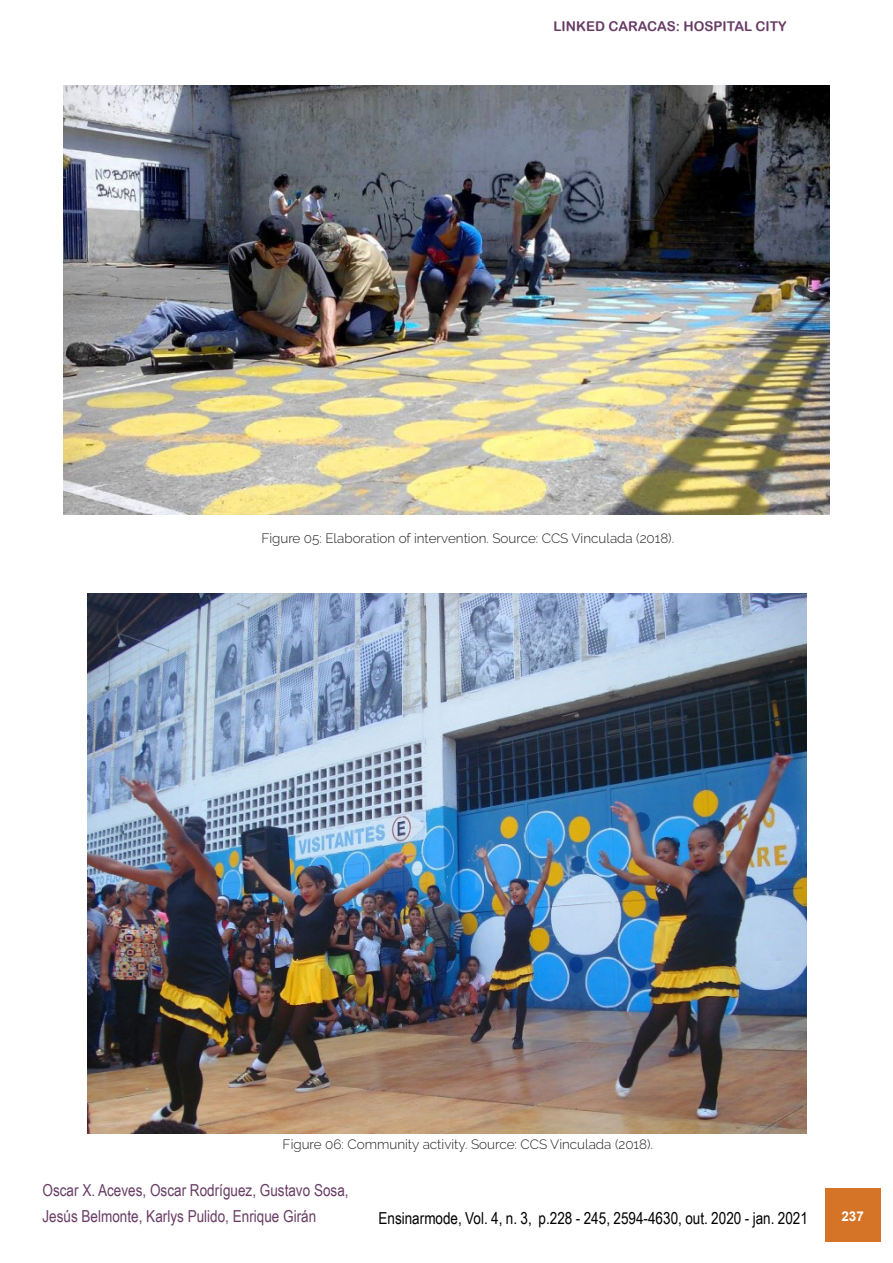
<style>
.page{position:relative;width:893px;height:1263px;background:#fff}
.page>*{position:absolute;margin:0;border:0;box-sizing:border-box;transform-origin:0 0}
.t1{font:16.5px/25.5px "Arial Narrow";color:#683c65}
.t2{font:16.5px "Arial Narrow";color:#000}
.legenda{font:300 13.5px "Raleway";color:#231f20}
.t3{font:13.5px "Arial Rounded MT Bold";color:#683c65}
.t4{font:700 13.5px "Arial";color:#fff}
</style>
<div class="page">
<div style="left:826px;top:1188px;width:55px;height:54px;background:#d57427"></div>
<img style="left:64px;top:85px;width:765px;height:430px">
<img style="left:87px;top:594px;width:719px;height:539px">
<p class="t3" style="left:553px;top:18px;width:235px">LINKED CARACAS: HOSPITAL CITY</p>
<p class="legenda" style="left:261px;top:531px;width:414px">Figure 05: Elaboration of intervention. Source: CCS Vinculada (2018).</p>
<p class="legenda" style="left:283px;top:1137px;width:372px">Figure 06: Community activity. Source: CCS Vinculada (2018).</p>
<p class="t1" style="left:43px;top:1177px;width:308px">Oscar X. Aceves, Oscar Rodríguez, Gustavo Sosa,<br>Jesús Belmonte, Karlys Pulido, Enrique Girán</p>
<p class="t2" style="left:378px;top:1206px;width:431px">Ensinarmode, Vol. 4, n. 3, p.228 - 245, 2594-4630, out. 2020 - jan. 2021</p>
<p class="t4" style="left:849px;top:1206px;width:24px">237</p>
<p class="t4" style="left:841px;top:1206px;width:24px">237</p>
</div>
